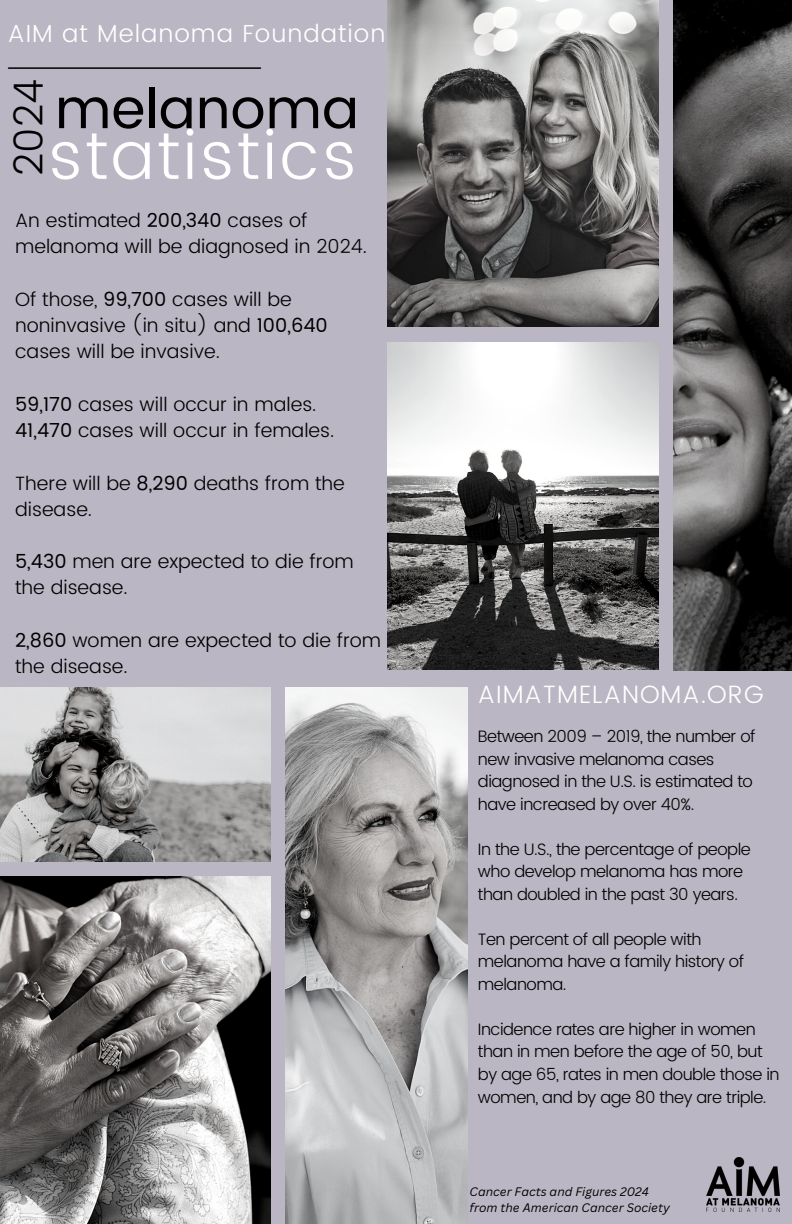
<style>
.page{position:relative;width:792px;height:1224px;background:#bab6c3}
.page>*{position:absolute;margin:0;border:0;box-sizing:border-box;transform-origin:0 0}
.t1{font:300 66.4px "Poppins";letter-spacing:.04em;color:#fff}
.t2{font:55.4px "Poppins";color:#000}
.t3{font:300 40.2px "Poppins";color:#000}
.t4{font:300 25px "Poppins";letter-spacing:.04em;color:#fff}
.t5{font:300 24.6px "Poppins";letter-spacing:.04em;color:#fff}
.t6{font:300 19.2px/26.2px "Poppins";color:#000}
.t7{font:300 16.6px/22.6px "Poppins";letter-spacing:-.03em;color:#000}
.t8{font:italic 12px "Canva Sans";color:#000}
.s1{font-weight:400}
</style>
<div class="page">
<img style="left:0;top:687px;width:270px;height:174px">
<img style="left:286px;top:687px;width:181px;height:537px">
<img style="left:0;top:876px;width:271px;height:348px">
<img style="left:387px;top:0;width:272px;height:327px">
<img style="left:674px;top:0;width:118px;height:670px">
<img style="left:387px;top:342px;width:272px;height:328px">
<img style="left:706px;top:1157px;width:74px;height:54px">
<hr style="left:9px;top:67px;width:252px;height:2px;background:#000">
<p class="t5" style="left:8px;top:19px;width:379px">AIM at Melanoma Foundation</p>
<p class="t3" style="left:5px;top:176px;width:99px;rotate:-90deg">2024</p>
<p class="t2" style="left:55px;top:77px;width:306px">melanoma</p>
<p class="t1" style="left:48px;top:117px;width:310px">statistics</p>
<p class="t6" style="left:15px;top:207px;width:353px">An estimated <span class="s1">200,340</span> cases of melanoma will be diagnosed in 2024.</p>
<p class="t6" style="left:15px;top:286px;width:314px">Of those, <span class="s1">99,700</span> cases will be noninvasive (in situ) and <span class="s1">100,640 </span>cases will be invasive.</p>
<p class="t6" style="left:15px;top:391px;width:303px"><span class="s1">59,170</span> cases will occur in males.</p>
<p class="t6" style="left:15px;top:417px;width:321px"><span class="s1">41,470</span> cases will occur in females.</p>
<p class="t6" style="left:15px;top:470px;width:331px">There will be <span class="s1">8,290</span> deaths from the disease.</p>
<p class="t6" style="left:15px;top:549px;width:340px"><span class="s1">5,430</span> men are expected to die from the disease.</p>
<p class="t6" style="left:15px;top:627px;width:368px"><span class="s1">2,860</span> women are expected to die from the disease.</p>
<p class="t4" style="left:478px;top:680px;width:287px">AIMATMELANOMA.ORG</p>
<p class="t7" style="left:478px;top:725px;width:279px">Between 2009 – 2019, the number of new invasive melanoma cases diagnosed in the U.S. is estimated to have increased by over 40%.</p>
<p class="t7" style="left:478px;top:838px;width:274px">In the U.S., the percentage of people who develop melanoma has more than doubled in the past 30 years.</p>
<p class="t7" style="left:478px;top:928px;width:268px">Ten percent of all people with melanoma have a family history of melanoma.</p>
<p class="t7" style="left:478px;top:1018px;width:303px">Incidence rates are higher in women than in men before the age of 50, but by age 65, rates in men double those in women, and by age 80 they are triple.</p>
<p class="t8" style="left:470px;top:1183px;width:181px">Cancer Facts and Figures 2024</p>
<p class="t8" style="left:470px;top:1199px;width:202px">from the American Cancer Society</p>
</div>
